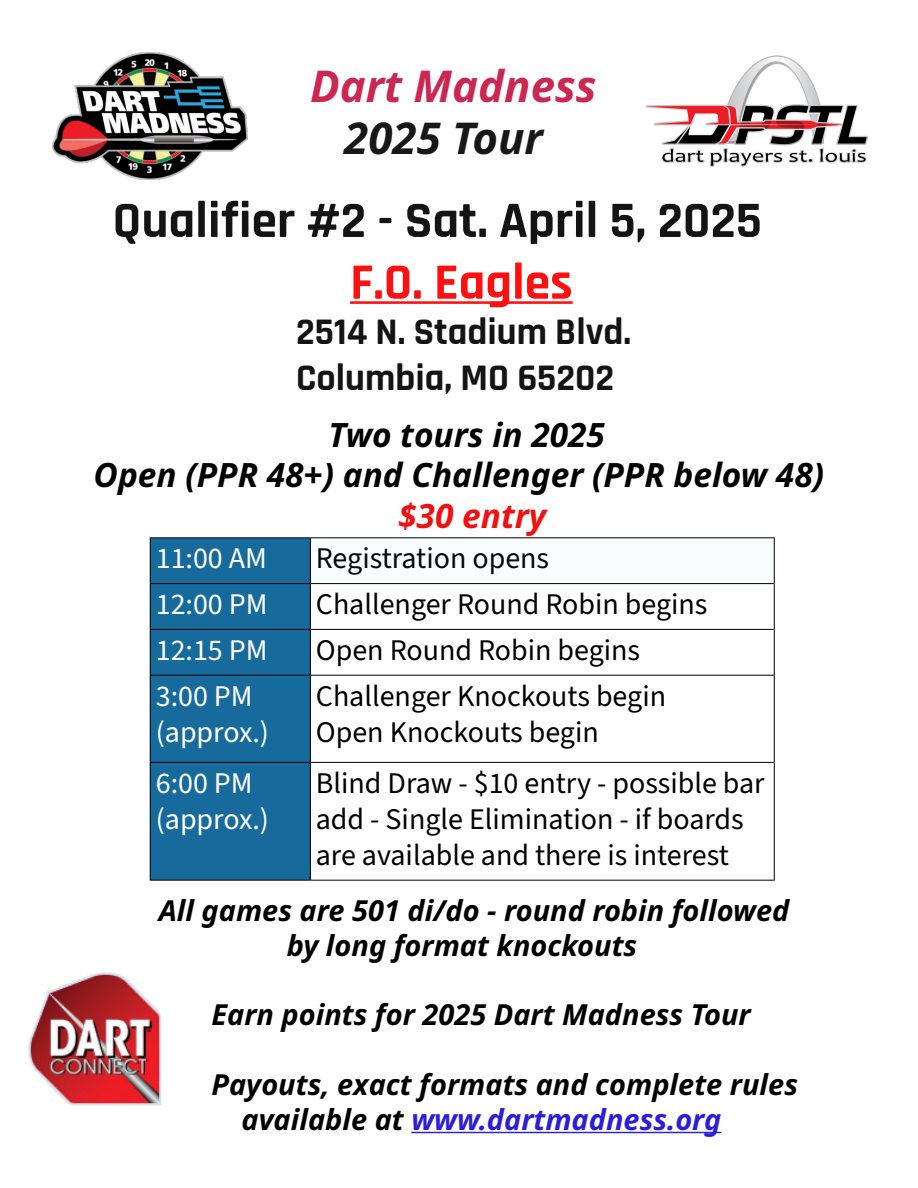
<style>
.page{position:relative;width:918px;height:1188px;background:#fff}
.page>*{position:absolute;margin:0;border:0;box-sizing:border-box;transform-origin:0 0}
.t1{font:700 51.45px/61.8px "Rajdhani";color:#141414}
.t2{font:italic 700 43.8px/52.7px "Noto Sans";color:#cc2750;text-align:center}
.t3{font:700 37.95px "Rajdhani";color:#141414}
.t4{font:italic 700 33.45px "Noto Sans";color:#000}
.t5{font:italic 700 33.45px "Noto Sans";color:#f20f0f}
.t6{font:30px/36px "Source Sans 3";color:#000}
.t7{font:30px "Source Sans 3";color:#fff}
.t8{font:30px "Source Sans 3";color:#080808}
.t9{font:italic 700 28.95px/34.8px "Noto Sans";color:#000}
.s1{color:#191819}
.s2{color:#ff0f0f}
.s3{color:#2b1ddb}
</style>
<div class="page">
<img style="left:52px;top:52px;width:195px;height:127px">
<img style="left:645px;top:55px;width:223px;height:112px">
<hr style="left:350px;top:301px;width:223px;height:3px;background:#ff0f0f">
<div style="left:150px;top:762px;width:160px;height:118px;background:#176b9c"></div>
<div style="left:150px;top:675px;width:160px;height:87px;background:#176b9c"></div>
<div style="left:150px;top:629px;width:160px;height:46px;background:#176b9c"></div>
<div style="left:150px;top:584px;width:160px;height:45px;background:#176b9c"></div>
<div style="left:310px;top:538px;width:464px;height:46px;background:#fafdff"></div>
<div style="left:150px;top:538px;width:160px;height:46px;background:#176b9c"></div>
<hr style="left:151px;top:537px;width:159px;height:1px;background:#000">
<hr style="left:151px;top:583px;width:159px;height:1px;background:#000">
<hr style="left:150px;top:537px;width:1px;height:47px;background:#000">
<hr style="left:310px;top:538px;width:1px;height:46px;background:#000">
<hr style="left:310px;top:537px;width:464px;height:1px;background:#000">
<hr style="left:311px;top:583px;width:463px;height:1px;background:#000">
<hr style="left:774px;top:537px;width:1px;height:47px;background:#000">
<hr style="left:151px;top:629px;width:159px;height:1px;background:#000">
<hr style="left:150px;top:584px;width:1px;height:45px;background:#000">
<hr style="left:310px;top:584px;width:1px;height:45px;background:#000">
<hr style="left:311px;top:629px;width:463px;height:1px;background:#000">
<hr style="left:774px;top:584px;width:1px;height:45px;background:#000">
<hr style="left:151px;top:675px;width:159px;height:1px;background:#000">
<hr style="left:150px;top:629px;width:1px;height:46px;background:#000">
<hr style="left:310px;top:629px;width:1px;height:46px;background:#000">
<hr style="left:311px;top:675px;width:463px;height:1px;background:#000">
<hr style="left:774px;top:629px;width:1px;height:46px;background:#000">
<hr style="left:151px;top:762px;width:159px;height:1px;background:#000">
<hr style="left:150px;top:675px;width:1px;height:87px;background:#000">
<hr style="left:310px;top:675px;width:1px;height:87px;background:#000">
<hr style="left:311px;top:762px;width:463px;height:1px;background:#000">
<hr style="left:774px;top:675px;width:1px;height:87px;background:#000">
<hr style="left:151px;top:880px;width:159px;height:1px;background:#000">
<hr style="left:150px;top:762px;width:1px;height:119px;background:#000">
<hr style="left:310px;top:762px;width:1px;height:118px;background:#000">
<hr style="left:310px;top:880px;width:464px;height:1px;background:#000">
<hr style="left:774px;top:762px;width:1px;height:119px;background:#000">
<hr style="left:411px;top:1132px;width:310px;height:1px;background:#2b1ddb">
<img style="left:28px;top:972px;width:134px;height:134px">
<h1 class="t2" style="left:310px;top:61px;width:288px">Dart Madness<br><span class="s1">2025 Tour</span></h1>
<h1 class="t1" style="left:350px;top:191px;width:413px;text-indent:-238px">Qualifier #2 - Sat. April 5, 2025<br><span class="s2">F.O. Eagles</span></h1>
<p class="t3" style="left:296px;top:309px;width:337px">2514 N. Stadium Blvd.</p>
<p class="t3" style="left:296px;top:355px;width:320px">Columbia, MO 65202</p>
<p class="t4" style="left:329px;top:411px;width:278px">Two tours in 2025</p>
<p class="t4" style="left:94px;top:452px;width:732px">Open (PPR 48+) and Challenger (PPR below 48)</p>
<p class="t5" style="left:398px;top:492px;width:150px">$30 entry</p>
<p class="t7" style="left:156px;top:540px;width:113px">11:00 AM</p>
<p class="t8" style="left:316px;top:540px;width:235px">Registration opens</p>
<p class="t7" style="left:156px;top:585px;width:113px">12:00 PM</p>
<p class="t6" style="left:316px;top:586px;width:393px">Challenger Round Robin begins</p>
<p class="t7" style="left:156px;top:631px;width:113px">12:15 PM</p>
<p class="t6" style="left:316px;top:632px;width:326px">Open Round Robin begins</p>
<p class="t7" style="left:156px;top:677px;width:98px">3:00 PM</p>
<p class="t7" style="left:156px;top:713px;width:115px">(approx.)</p>
<p class="t6" style="left:316px;top:678px;width:352px">Challenger Knockouts begin<br>Open Knockouts begin</p>
<p class="t6" style="left:316px;top:765px;width:450px">Blind Draw - $10 entry - possible bar add - Single Elimination - if boards are available and there is interest</p>
<p class="t9" style="left:287px;top:894px;width:504px;text-indent:-128px">All games are 501 di/do - round robin followed by long format knockouts</p>
<p class="t7" style="left:156px;top:764px;width:98px">6:00 PM</p>
<p class="t7" style="left:156px;top:800px;width:115px">(approx.)</p>
<p class="t9" style="left:211px;top:998px;width:541px">Earn points for 2025 Dart Madness Tour</p>
<p class="t9" style="left:242px;top:1068px;width:558px;text-indent:-30px">Payouts, exact formats and complete rules available at <span class="s3">www.dartmadness.org</span></p>
</div>
